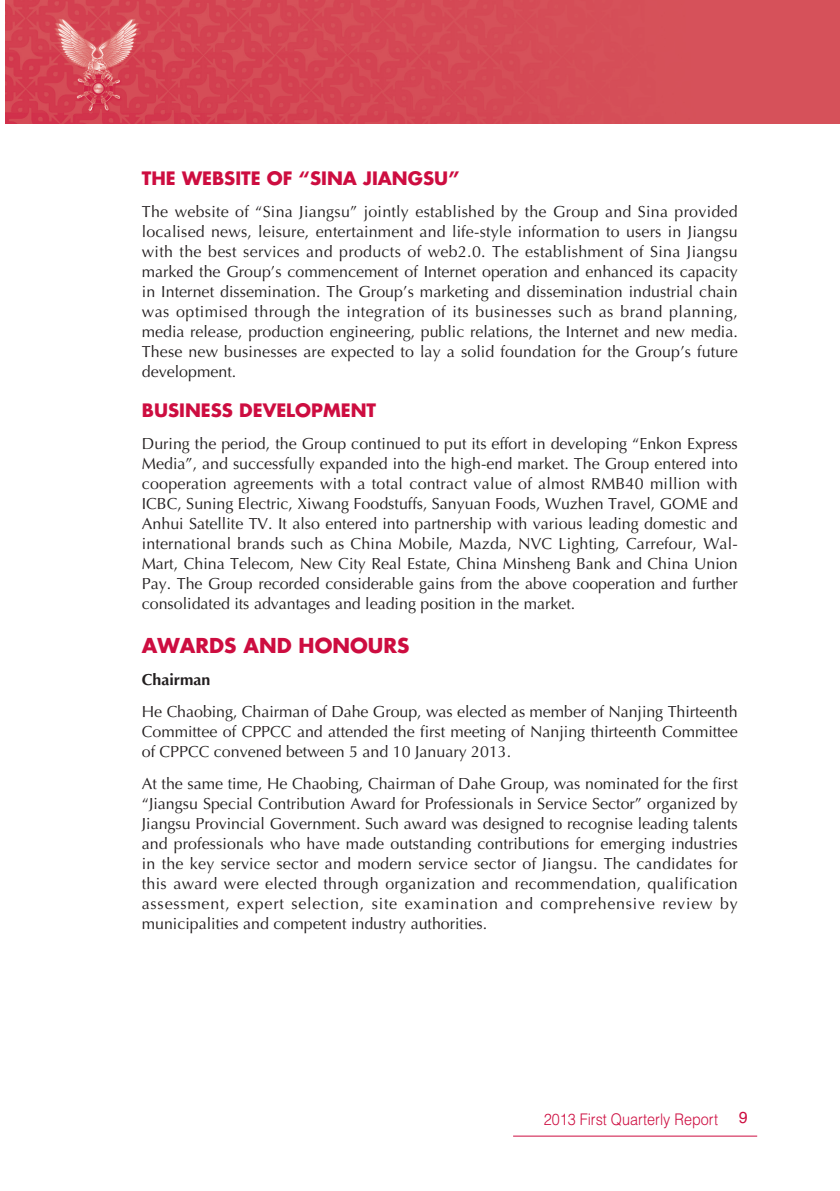
<style>
.page{position:relative;width:840px;height:1191px;background:#fff}
.page>*{position:absolute;margin:0;border:0;box-sizing:border-box;transform-origin:0 0}
.t1{font:700 20px "Futura Std";color:#cd0d40}
.t2{font:700 18px "Futura Std";color:#cd0d40}
.t3{font:16px/20px "Optima LT Std";color:#231f20;text-align:justify}
.t4{font:300 16px "Helvetica LT Std";color:#cd0d40;scale:.9 1}
.t5{font:700 16px "Optima LT Std";color:#231f20}
.t6{font:16px "Helvetica LT Std";color:#cd0d40}
</style>
<div class="page">
<img style="left:6px;top:0;width:833px;height:123px">
<hr style="left:513px;top:1135px;width:243px;height:1px;background:#cd0d40">
<p class="t2" style="left:142px;top:166px;width:71px">THE WEBSITE</p>
<p class="t2" style="left:267px;top:166px;width:67px">OF “SINA</p>
<p class="t2" style="left:363px;top:166px;width:23px">JIANGSU</p>
<p class="t2" style="left:448px;top:166px;width:13px">”</p>
<p class="t3" style="left:142px;top:202px;width:597px">The website of “Sina Jiangsu” jointly established by the Group and Sina provided localised news, leisure, entertainment and life-style information to users in Jiangsu with the best services and products of web2.0. The establishment of Sina Jiangsu marked the Group’s commencement of Internet operation and enhanced its capacity in Internet dissemination. The Group’s marketing and dissemination industrial chain was optimised through the integration of its businesses such as brand planning, media release, production engineering, public relations, the Internet and new media.<br>These new businesses are expected to lay a solid foundation for the Group’s future development.</p>
<p class="t2" style="left:142px;top:398px;width:25px">BUSINESS</p>
<p class="t2" style="left:239px;top:398px;width:27px">DEVELOPMENT</p>
<p class="t3" style="left:142px;top:434px;width:597px">During the period, the Group continued to put its effort in developing “Enkon Express Media”, and successfully expanded into the high-end market. The Group entered into cooperation agreements with a total contract value of almost RMB40 million with ICBC, Suning Electric, Xiwang Foodstuffs, Sanyuan Foods, Wuzhen Travel, GOME and Anhui Satellite TV. It also entered into partnership with various leading domestic and international brands such as China Mobile, Mazda, NVC Lighting, Carrefour, Wal-Mart, China Telecom, New City Real Estate, China Minsheng Bank and China Union Pay. The Group recorded considerable gains from the above cooperation and further consolidated its advantages and leading position in the market.</p>
<p class="t1" style="left:142px;top:632px;width:269px">AWARDS AND HONOURS</p>
<p class="t5" style="left:142px;top:670px;width:70px">Chairman</p>
<p class="t3" style="left:142px;top:702px;width:597px">He Chaobing, Chairman of Dahe Group, was elected as member of Nanjing Thirteenth Committee of CPPCC and attended the first meeting of Nanjing thirteenth Committee of CPPCC convened between 5 and 10 January 2013.</p>
<p class="t3" style="left:142px;top:774px;width:597px">At the same time, He Chaobing, Chairman of Dahe Group, was nominated for the first “Jiangsu Special Contribution Award for Professionals in Service Sector” organized by Jiangsu Provincial Government. Such award was designed to recognise leading talents and professionals who have made outstanding contributions for emerging industries in the key service sector and modern service sector of Jiangsu. The candidates for this award were elected through organization and recommendation, qualification assessment, expert selection, site examination and comprehensive review by municipalities and competent industry authorities.</p>
<p class="t4" style="left:543px;top:1109px;width:195px">2013 First Quarterly Report</p>
<p class="t6" style="left:738px;top:1107px;width:10px">9</p>
</div>
